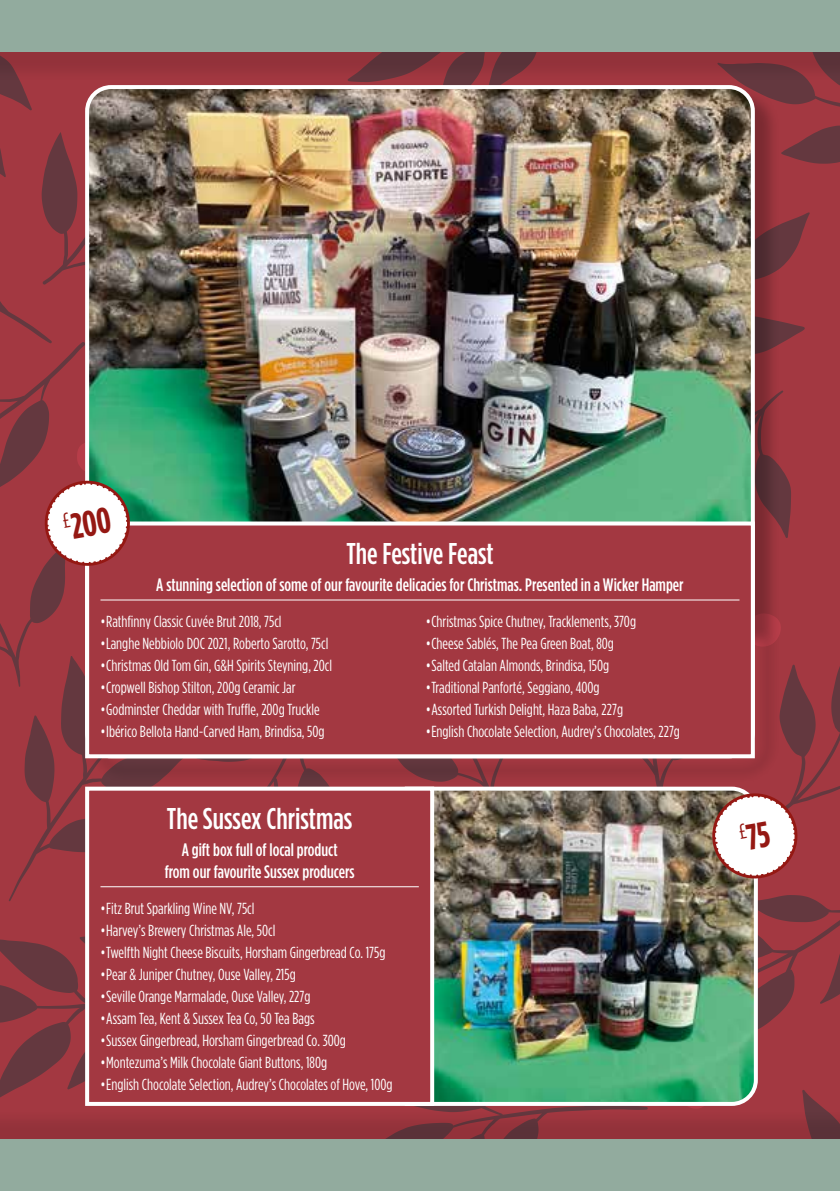
<style>
.page{position:relative;width:840px;height:1191px;background:#fff}
.page>*{position:absolute;margin:0;border:0;box-sizing:border-box;transform-origin:0 0}
.t1{font:700 36px "Gotham Condensed";color:#951813}
.t2{font:500 30px "Gotham Condensed";color:#fff}
.t3{font:500 18px/21.6px "Gotham Condensed";color:#fff;text-align:center}
.t4{font:16px "Gotham Condensed";color:#fff}
</style>
<div class="page">
<div style="left:0;top:0;width:839px;height:51px;background:#92ab9e"></div>
<div style="left:0;top:1140px;width:839px;height:51px;background:#92ab9e"></div>
<img style="left:0;top:51px;width:840px;height:1089px">
<h1 class="t1" style="left:61px;top:507px;width:49px;rotate:-10deg"><sup>£</sup>200</h1>
<h2 class="t2" style="left:346px;top:536px;width:149px">The Festive Feast</h2>
<p class="t3" style="left:156px;top:573px;width:528px">A stunning selection of some of our favourite delicacies for Christmas. Presented in a Wicker Hamper</p>
<p class="t4" style="left:100px;top:613px;width:182px">•Rathfinny Classic Cuvée Brut 2018, 75cl</p>
<p class="t4" style="left:100px;top:635px;width:229px">•Langhe Nebbiolo DOC 2021, Roberto Sarotto, 75cl</p>
<p class="t4" style="left:100px;top:657px;width:233px">•Christmas Old Tom Gin, G&amp;H Spirits Steyning, 20cl</p>
<p class="t4" style="left:100px;top:679px;width:196px">•Cropwell Bishop Stilton, 200g Ceramic Jar</p>
<p class="t4" style="left:100px;top:701px;width:220px">•Godminster Cheddar with Truffle, 200g Truckle</p>
<p class="t4" style="left:100px;top:723px;width:225px">•Ibérico Bellota Hand-Carved Ham, Brindisa, 50g</p>
<p class="t4" style="left:425px;top:613px;width:212px">•Christmas Spice Chutney, Tracklements, 370g</p>
<p class="t4" style="left:425px;top:635px;width:190px">•Cheese Sablés, The Pea Green Boat, 80g</p>
<p class="t4" style="left:425px;top:657px;width:185px">•Salted Catalan Almonds, Brindisa, 150g</p>
<p class="t4" style="left:425px;top:679px;width:175px">•Traditional Panforté, Seggiano, 400g</p>
<p class="t4" style="left:425px;top:701px;width:199px">•Assorted Turkish Delight, Haza Baba, 227g</p>
<p class="t4" style="left:425px;top:723px;width:256px">•English Chocolate Selection, Audrey’s Chocolates, 227g</p>
<h2 class="t2" style="left:167px;top:801px;width:187px">The Sussex Christmas</h2>
<p class="t3" style="left:165px;top:838px;width:191px">A gift box full of local product<br>from our favourite Sussex producers</p>
<p class="t4" style="left:100px;top:899px;width:155px">•Fitz Brut Sparkling Wine NV, 75cl</p>
<p class="t4" style="left:100px;top:921px;width:176px">•Harvey’s Brewery Christmas Ale, 50cl</p>
<p class="t4" style="left:100px;top:944px;width:286px">•Twelfth Night Cheese Biscuits, Horsham Gingerbread Co. 175g</p>
<p class="t4" style="left:100px;top:966px;width:197px">•Pear &amp; Juniper Chutney, Ouse Valley, 215g</p>
<p class="t4" style="left:100px;top:988px;width:211px">•Seville Orange Marmalade, Ouse Valley, 227g</p>
<p class="t4" style="left:100px;top:1010px;width:215px">•Assam Tea, Kent &amp; Sussex Tea Co, 50 Tea Bags</p>
<p class="t4" style="left:100px;top:1032px;width:247px">•Sussex Gingerbread, Horsham Gingerbread Co. 300g</p>
<p class="t4" style="left:100px;top:1054px;width:228px">•Montezuma’s Milk Chocolate Giant Buttons, 180g</p>
<p class="t4" style="left:100px;top:1076px;width:293px">•English Chocolate Selection, Audrey’s Chocolates of Hove, 100g</p>
</div>
